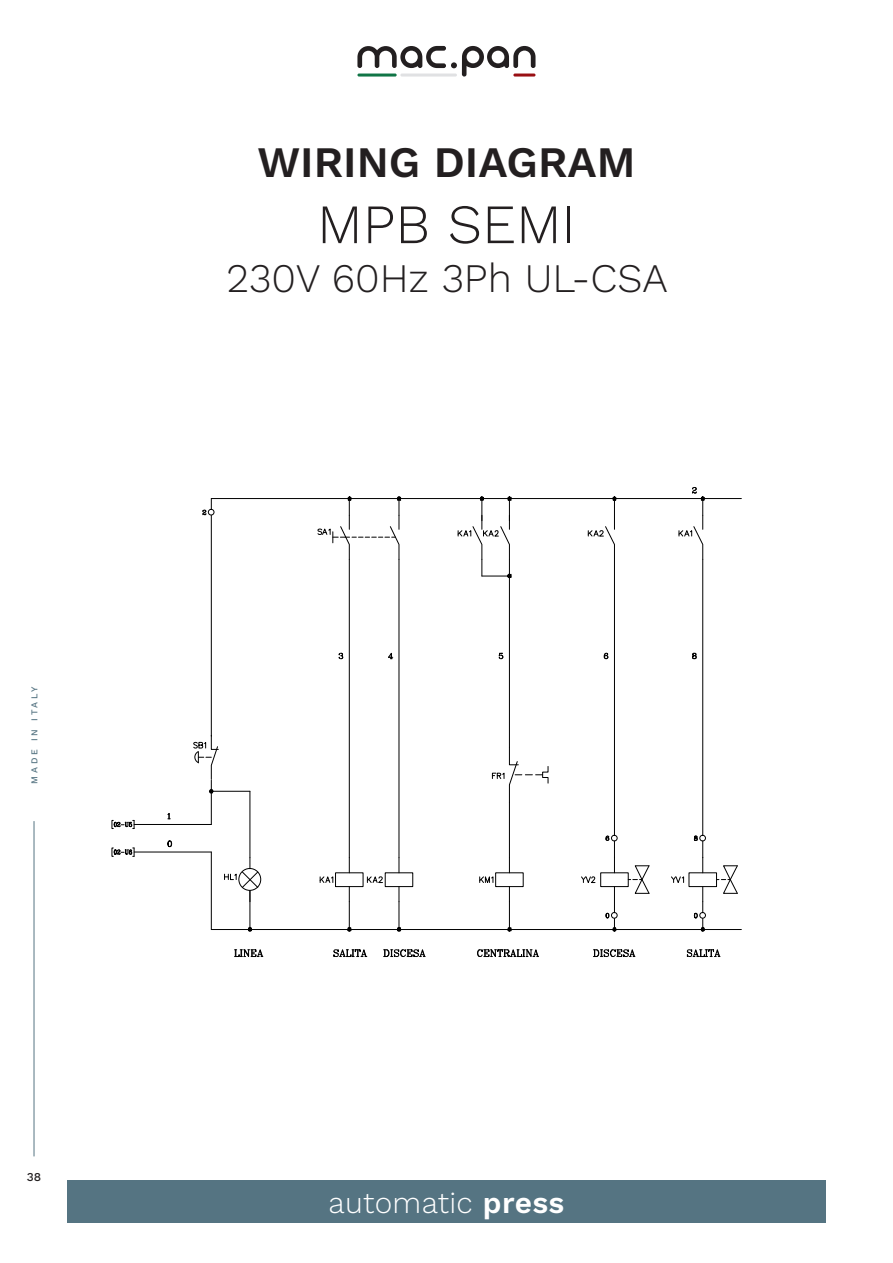
<style>
.page{position:relative;width:893px;height:1263px;background:#fff}
.page>*{position:absolute;margin:0;border:0;box-sizing:border-box;transform-origin:0 0}
.t1{font:300 55.5px "Work Sans";color:#231f20}
.t2{font:600 43.5px "Work Sans";color:#231f20}
.t3{font:300 40.5px "Work Sans";color:#231f20}
.t4{font:300 30px "Work Sans";letter-spacing:.01em;color:#fff}
.t5{font:500 12px "Work Sans";color:#231f20}
.t6{font:500 9px "Work Sans";letter-spacing:.3em;color:#557482}
.s1{font-weight:600}
</style>
<div class="page">
<div style="left:67px;top:1180px;width:759px;height:42px;background:#557482"></div>
<hr style="left:34px;top:821px;width:1px;height:335px;background:#557482">
<svg style="left:193px;top:735px;width:26px;height:45px"></svg>
<hr style="left:211px;top:852px;width:1px;height:77px;background:#000">
<hr style="left:211px;top:498px;width:530px;height:1px;background:#000">
<hr style="left:211px;top:929px;width:530px;height:1px;background:#000">
<svg style="left:587px;top:496px;width:30px;height:63px"></svg>
<div style="left:239px;top:868px;width:22px;height:23px;border:1px solid #000;border-radius:50%"></div>
<svg style="left:224px;top:858px;width:35px;height:44px"></svg>
<hr style="left:250px;top:891px;width:1px;height:39px;background:#000">
<svg style="left:248px;top:927px;width:4px;height:5px"></svg>
<svg style="left:333px;top:949px;width:34px;height:8px"></svg>
<svg style="left:383px;top:949px;width:42px;height:8px"></svg>
<svg style="left:477px;top:949px;width:62px;height:8px"></svg>
<svg style="left:593px;top:949px;width:42px;height:8px"></svg>
<svg style="left:687px;top:949px;width:33px;height:8px"></svg>
<svg style="left:234px;top:949px;width:29px;height:8px"></svg>
<hr style="left:211px;top:780px;width:1px;height:44px;background:#000">
<hr style="left:211px;top:515px;width:1px;height:221px;background:#000">
<hr style="left:211px;top:791px;width:39px;height:1px;background:#000">
<svg style="left:209px;top:789px;width:5px;height:5px"></svg>
<svg style="left:202px;top:498px;width:12px;height:17px"></svg>
<svg style="left:338px;top:652px;width:5px;height:7px"></svg>
<svg style="left:388px;top:652px;width:5px;height:7px"></svg>
<svg style="left:457px;top:496px;width:92px;height:307px"></svg>
<svg style="left:604px;top:652px;width:4px;height:7px"></svg>
<svg style="left:692px;top:652px;width:5px;height:7px"></svg>
<svg style="left:678px;top:487px;width:27px;height:73px"></svg>
<div style="left:699px;top:835px;width:7px;height:6px;border:1px solid #000;border-radius:50%"></div>
<div style="left:699px;top:912px;width:7px;height:6px;border:1px solid #000;border-radius:50%"></div>
<hr style="left:614px;top:559px;width:1px;height:276px;background:#000">
<svg style="left:628px;top:865px;width:22px;height:29px"></svg>
<svg style="left:605px;top:835px;width:12px;height:37px"></svg>
<div style="left:600px;top:872px;width:28px;height:15px;border:1px solid #000"></div>
<svg style="left:581px;top:876px;width:15px;height:7px"></svg>
<svg style="left:349px;top:858px;width:1px;height:14px"></svg>
<div style="left:335px;top:872px;width:28px;height:15px;border:1px solid #000"></div>
<svg style="left:319px;top:876px;width:14px;height:7px"></svg>
<svg style="left:399px;top:858px;width:1px;height:14px"></svg>
<div style="left:385px;top:872px;width:28px;height:15px;border:1px solid #000"></div>
<svg style="left:367px;top:876px;width:16px;height:7px"></svg>
<svg style="left:509px;top:858px;width:1px;height:14px"></svg>
<div style="left:495px;top:872px;width:28px;height:15px;border:1px solid #000"></div>
<svg style="left:479px;top:876px;width:14px;height:7px"></svg>
<svg style="left:716px;top:865px;width:22px;height:29px"></svg>
<div style="left:689px;top:872px;width:28px;height:15px;border:1px solid #000"></div>
<svg style="left:671px;top:876px;width:13px;height:7px"></svg>
<svg style="left:694px;top:835px;width:9px;height:38px"></svg>
<hr style="left:702px;top:559px;width:1px;height:276px;background:#000">
<hr style="left:509px;top:802px;width:1px;height:56px;background:#000">
<svg style="left:507px;top:886px;width:5px;height:46px"></svg>
<svg style="left:397px;top:886px;width:4px;height:46px"></svg>
<svg style="left:347px;top:886px;width:5px;height:46px"></svg>
<hr style="left:349px;top:559px;width:1px;height:299px;background:#000">
<hr style="left:399px;top:559px;width:1px;height:299px;background:#000">
<hr style="left:250px;top:791px;width:1px;height:67px;background:#000">
<svg style="left:167px;top:840px;width:5px;height:7px"></svg>
<svg style="left:167px;top:813px;width:3px;height:6px"></svg>
<hr style="left:134px;top:852px;width:77px;height:1px;background:#000">
<svg style="left:112px;top:848px;width:23px;height:9px"></svg>
<hr style="left:134px;top:824px;width:77px;height:1px;background:#000">
<svg style="left:112px;top:820px;width:23px;height:9px"></svg>
<svg style="left:606px;top:886px;width:11px;height:46px"></svg>
<svg style="left:694px;top:886px;width:11px;height:46px"></svg>
<svg style="left:317px;top:496px;width:84px;height:64px"></svg>
<svg style="left:357px;top:46px;width:178px;height:31px"></svg>
<hr style="left:513px;top:74px;width:22px;height:3px;background:#990f13;border-radius:2px">
<hr style="left:400px;top:74px;width:57px;height:3px;background:#e0e1e3;border-radius:2px">
<hr style="left:357px;top:74px;width:40px;height:3px;background:#107546;border-radius:2px">
<p class="t6" style="left:28px;top:784px;width:98px;rotate:-90deg">MADE IN ITALY</p>
<p class="t5" style="left:27px;top:1168px;width:16px">38</p>
<p class="t2" style="left:257px;top:129px;width:380px">WIRING DIAGRAM</p>
<h1 class="t1" style="left:317px;top:182px;width:260px">MPB SEMI</h1>
<p class="t3" style="left:227px;top:247px;width:443px">230V 60Hz 3Ph UL-CSA</p>
<p class="t4" style="left:328px;top:1180px;width:238px">automatic <span class="s1">press</span></p>
</div>
